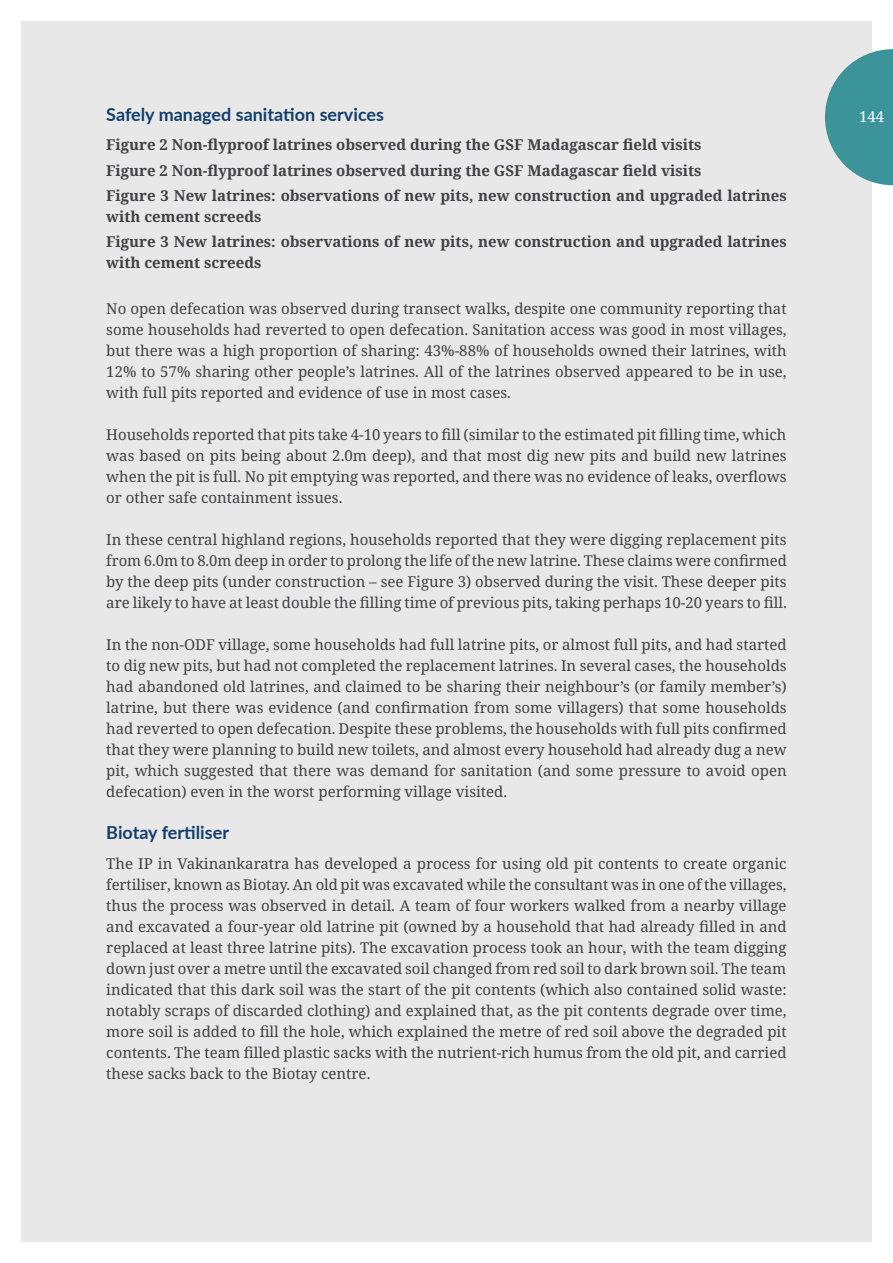
<style>
.page{position:relative;width:893px;height:1263px;background:#fff}
.page>*{position:absolute;margin:0;border:0;box-sizing:border-box;transform-origin:0 0}
.t1{font:700 18px "Lato";color:#133f6d}
.t2{font:15px/21px "Noto Serif";color:#414042;text-align:justify}
.t3{font:700 15px/25.2px "Noto Serif";color:#414042}
.t4{font:15px "Noto Serif";color:#fff}
</style>
<div class="page">
<div style="left:21px;top:21px;width:851px;height:1221px;background:#e9e8e8"></div>
<svg style="left:825px;top:49px;width:68px;height:136px"></svg>
<p class="t1" style="left:106px;top:101px;width:279px">Safely managed sanitation services</p>
<p class="t3" style="left:106px;top:132px;width:682px">Figure 2 Non-flyproof latrines observed during the GSF Madagascar field visits<br>Figure 2 Non-flyproof latrines observed during the GSF Madagascar field visits<br>Figure 3 New latrines: observations of new pits, new construction and upgraded latrines</p>
<p class="t3" style="left:106px;top:203px;width:682px">with cement screeds<br>Figure 3 New latrines: observations of new pits, new construction and upgraded latrines</p>
<p class="t3" style="left:106px;top:250px;width:157px">with cement screeds</p>
<p class="t2" style="left:106px;top:298px;width:682px">No open defecation was observed during transect walks, despite one community reporting that some households had reverted to open defecation. Sanitation access was good in most villages, but there was a high proportion of sharing: 43%-88% of households owned their latrines, with 12% to 57% sharing other people’s latrines. All of the latrines observed appeared to be in use, with full pits reported and evidence of use in most cases.</p>
<p class="t2" style="left:106px;top:424px;width:682px">Households reported that pits take 4-10 years to fill (similar to the estimated pit filling time, which was based on pits being about 2.0m deep), and that most dig new pits and build new latrines when the pit is full. No pit emptying was reported, and there was no evidence of leaks, overflows or other safe containment issues.</p>
<p class="t2" style="left:106px;top:529px;width:682px">In these central highland regions, households reported that they were digging replacement pits from 6.0m to 8.0m deep in order to prolong the life of the new latrine. These claims were confirmed by the deep pits (under construction – see Figure 3) observed during the visit. These deeper pits are likely to have at least double the filling time of previous pits, taking perhaps 10-20 years to fill.</p>
<p class="t2" style="left:106px;top:634px;width:682px">In the non-ODF village, some households had full latrine pits, or almost full pits, and had started to dig new pits, but had not completed the replacement latrines. In several cases, the households had abandoned old latrines, and claimed to be sharing their neighbour’s (or family member’s) latrine, but there was evidence (and confirmation from some villagers) that some households had reverted to open defecation. Despite these problems, the households with full pits confirmed that they were planning to build new toilets, and almost every household had already dug a new pit, which suggested that there was demand for sanitation (and some pressure to avoid open defecation) even in the worst performing village visited.</p>
<p class="t1" style="left:106px;top:820px;width:124px">Biotay fertiliser</p>
<p class="t2" style="left:106px;top:852px;width:682px">The IP in Vakinankaratra has developed a process for using old pit contents to create organic fertiliser, known as Biotay. An old pit was excavated while the consultant was in one of the villages, thus the process was observed in detail. A team of four workers walked from a nearby village and excavated a four-year old latrine pit (owned by a household that had already filled in and replaced at least three latrine pits). The excavation process took an hour, with the team digging down just over a metre until the excavated soil changed from red soil to dark brown soil. The team indicated that this dark soil was the start of the pit contents (which also contained solid waste: notably scraps of discarded clothing) and explained that, as the pit contents degrade over time, more soil is added to fill the hole, which explained the metre of red soil above the degraded pit contents. The team filled plastic sacks with the nutrient-rich humus from the old pit, and carried these sacks back to the Biotay centre.</p>
<p class="t4" style="left:859px;top:106px;width:27px">144</p>
</div>
